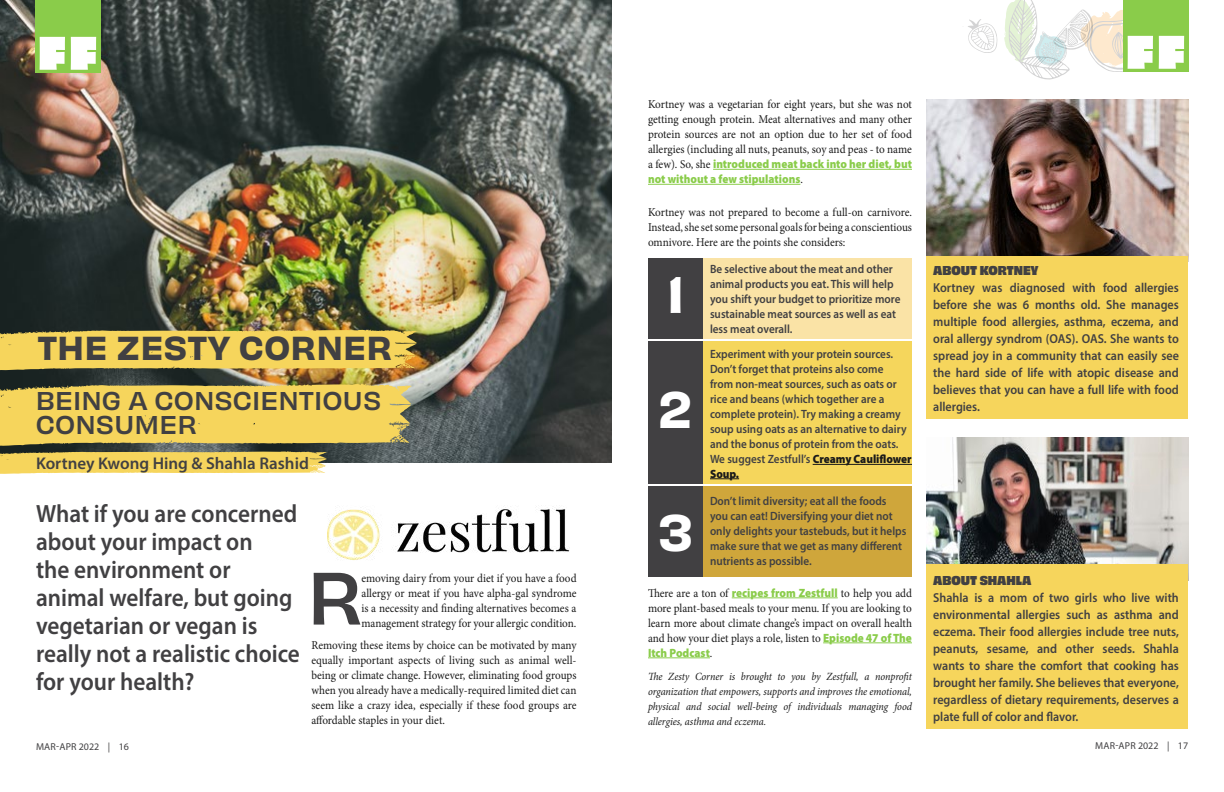
<style>
.page{position:relative;width:1224px;height:792px;background:#fff}
.page>*{position:absolute;margin:0;border:0;box-sizing:border-box;transform-origin:0 0}
.t1{font:500 69px "Obviously";color:#414042}
.t2{font:48px "Obviously Semi";color:#fff}
.t3{font:31px "Obviously Semi";color:#414042}
.t4{font:600 25px/28px "Myriad Pro";color:#414042;scale:.93 1}
.t5{font:500 24px/24px "Obviously";color:#414042}
.t6{font:600 17px "Myriad Pro";color:#414042}
.t7{font:600 13px/17px "Myriad Pro";color:#414042;text-align:justify;scale:.93 1}
.t8{font:12px/15px "Minion Pro";color:#1a1a1a;text-align:justify;scale:.93 1}
.t9{font:600 12px/15px "Myriad Pro";color:#414042;scale:.93 1}
.t10{font:900 12px/15px "Myriad Pro";color:#8acc4a;scale:.93 1}
.t11{font:12px "Obviously Blck";color:#414042;scale:.93 1}
.t12{font:italic 11px/15px "Minion Pro";letter-spacing:-.005em;color:#1a1a1a;text-align:justify;scale:.93 1}
.t13{font:10px "Myriad Pro";letter-spacing:.01em;color:#414042}
.s1{font-family:"Minion Pro";font-weight:400;color:#1a1a1a}
.s2{font-weight:900;color:#1a1a1a}
.s3{font-family:"Myriad Pro";font-weight:900;color:#8acc4a}
</style>
<div class="page">
<svg style="left:968px;top:19px;width:30px;height:34px"></svg>
<div style="left:1123px;top:0;width:65px;height:72px;background:#8acc4a"></div>
<svg style="left:1004px;top:0;width:149px;height:80px"></svg>
<svg style="left:1159px;top:36px;width:25px;height:33px"></svg>
<img style="left:0;top:0;width:612px;height:463px">
<svg style="left:0;top:329px;width:418px;height:44px;background:#ddbf55"></svg>
<svg style="left:0;top:383px;width:413px;height:91px;background:#d7be5e"></svg>
<div style="left:35px;top:0;width:65px;height:73px;background:#8acc4a"></div>
<svg style="left:40px;top:0;width:179px;height:80px"></svg>
<div style="left:648px;top:258px;width:264px;height:81px;background:#fae3a6"></div>
<div style="left:648px;top:341px;width:264px;height:143px;background:#f5d65c"></div>
<div style="left:648px;top:486px;width:264px;height:91px;background:#cfa63b"></div>
<img style="left:926px;top:438px;width:262px;height:126px">
<img style="left:926px;top:99px;width:262px;height:157px">
<div style="left:926px;top:564px;width:262px;height:165px;background:#f6d55c"></div>
<div style="left:926px;top:256px;width:262px;height:163px;background:#f6d55c"></div>
<hr style="left:713px;top:169px;width:199px;height:1px;background:#8acc4a">
<hr style="left:648px;top:184px;width:152px;height:1px;background:#8acc4a">
<hr style="left:732px;top:598px;width:106px;height:1px;background:#8acc4a">
<hr style="left:823px;top:643px;width:89px;height:1px;background:#8acc4a">
<hr style="left:648px;top:658px;width:62px;height:1px;background:#8acc4a">
<hr style="left:813px;top:464px;width:99px;height:1px;background:#1a1a1a">
<svg style="left:710px;top:478px;width:29px;height:1px"></svg>
<div style="left:648px;top:258px;width:55px;height:81px;background:#414042"></div>
<div style="left:648px;top:341px;width:55px;height:143px;background:#414042"></div>
<div style="left:648px;top:486px;width:55px;height:91px;background:#414042"></div>
<img style="left:327px;top:506px;width:243px;height:54px">
<h3 class="t3" style="left:37px;top:323px;width:356px">THE ZESTY CORNER</h3>
<h3 class="t5" style="left:36px;top:387px;width:347px">BEING A CONSCIENTIOUS<br>CONSUMER</h3>
<h3 class="t6" style="left:36px;top:453px;width:274px">Kortney Kwong Hing &amp; Shahla Rashid</h3>
<p class="t8" style="left:648px;top:97px;width:285px">Kortney was a vegetarian for eight years, but she was not getting enough protein. Meat alternatives and many other protein sources are not an option due to her set of food allergies (including all nuts, peanuts, soy and peas - to name</p>
<p class="t10" style="left:648px;top:156px;width:285px"><span class="s1">a few). So, she</span> introduced meat back into her diet, but not without a few stipulations<span class="s1">.</span></p>
<p class="t8" style="left:648px;top:204px;width:285px">Kortney was not prepared to become a full-on carnivore.<br>Instead, she set some personal goals for being a conscientious omnivore. Here are the points she considers:</p>
<h2 class="t2" style="left:667px;top:256px;width:19px">1</h2>
<h2 class="t2" style="left:658px;top:371px;width:36px">2</h2>
<p class="t9" style="left:710px;top:261px;width:206px">Be selective about the meat and other animal products you eat. This will help you shift your budget to prioritize more sustainable meat sources as well as eat less meat overall.</p>
<p class="t9" style="left:710px;top:346px;width:218px">Experiment with your protein sources.<br>Don’t forget that proteins also come<br>from non-meat sources, such as oats or rice and beans (which together are a complete protein). Try making a creamy soup using oats as an alternative to dairy and the bonus of protein from the oats.<br>We suggest Zestfull’s <span class="s2">Creamy Cauliflower Soup.</span></p>
<p class="t11" style="left:933px;top:260px;width:115px">ABOUT KORTNEY</p>
<p class="t7" style="left:933px;top:278px;width:266px">Kortney was diagnosed with food allergies before she was 6 months old. She manages multiple food allergies, asthma, eczema, and oral allergy syndrom (OAS). OAS. She wants to spread joy in a community that can easily see the hard side of life with atopic disease and believes that you can have a full life with food allergies.</p>
<h3 class="t4" style="left:36px;top:499px;width:285px">What if you are concerned about your impact on<br>the environment or animal welfare, but going vegetarian or vegan is really not a realistic choice for your health?</h3>
<h2 class="t2" style="left:658px;top:494px;width:37px">3</h2>
<p class="t9" style="left:710px;top:494px;width:213px">Don’t limit diversity; eat all the foods you can eat! Diversifying your diet not only delights your tastebuds, but it helps make sure that we get as many different nutrients as possible.</p>
<h1 class="t1" style="left:307px;top:544px;width:58px">R</h1>
<p class="t11" style="left:933px;top:571px;width:107px">ABOUT SHAHLA</p>
<p class="t8" style="left:361px;top:570px;width:233px">emoving dairy from your diet if you have a food allergy or meat if you have alpha-gal syndrome is a necessity and finding alternatives becomes a management strategy for your allergic condition.</p>
<p class="t8" style="left:311px;top:638px;width:287px">Removing these items by choice can be motivated by many equally important aspects of living such as animal well&shy;being or climate change. However, eliminating food groups when you already have a medically-required limited diet can seem like a crazy idea, especially if these food groups are affordable staples in your diet.</p>
<p class="t8" style="left:648px;top:585px;width:285px">There are a ton of <span class="s3">recipes from Zestfull</span> to help you add more plant-based meals to your menu. If you are looking to learn more about climate change’s impact on overall health and how your diet plays a role, listen to <span class="s3">Episode 47 of The</span></p>
<p class="t10" style="left:648px;top:645px;width:71px">Itch Podcast<span class="s1">.</span></p>
<p class="t12" style="left:648px;top:669px;width:285px">The Zesty Corner is brought to you by Zestfull, a nonprofit organization that empowers, supports and improves the emotional, physical and social well-being of individuals managing food allergies, asthma and eczema.</p>
<p class="t7" style="left:933px;top:589px;width:266px">Shahla is a mom of two girls who live with environmental allergies such as asthma and eczema. Their food allergies include tree nuts, peanuts, sesame, and other seeds. Shahla wants to share the comfort that cooking has brought her family. She believes that everyone, regardless of dietary requirements, deserves a plate full of color and flavor.</p>
<p class="t13" style="left:36px;top:740px;width:94px">MAR-APR 2022 | 16</p>
<p class="t13" style="left:1095px;top:739px;width:94px">MAR-APR 2022 | 17</p>
</div>
